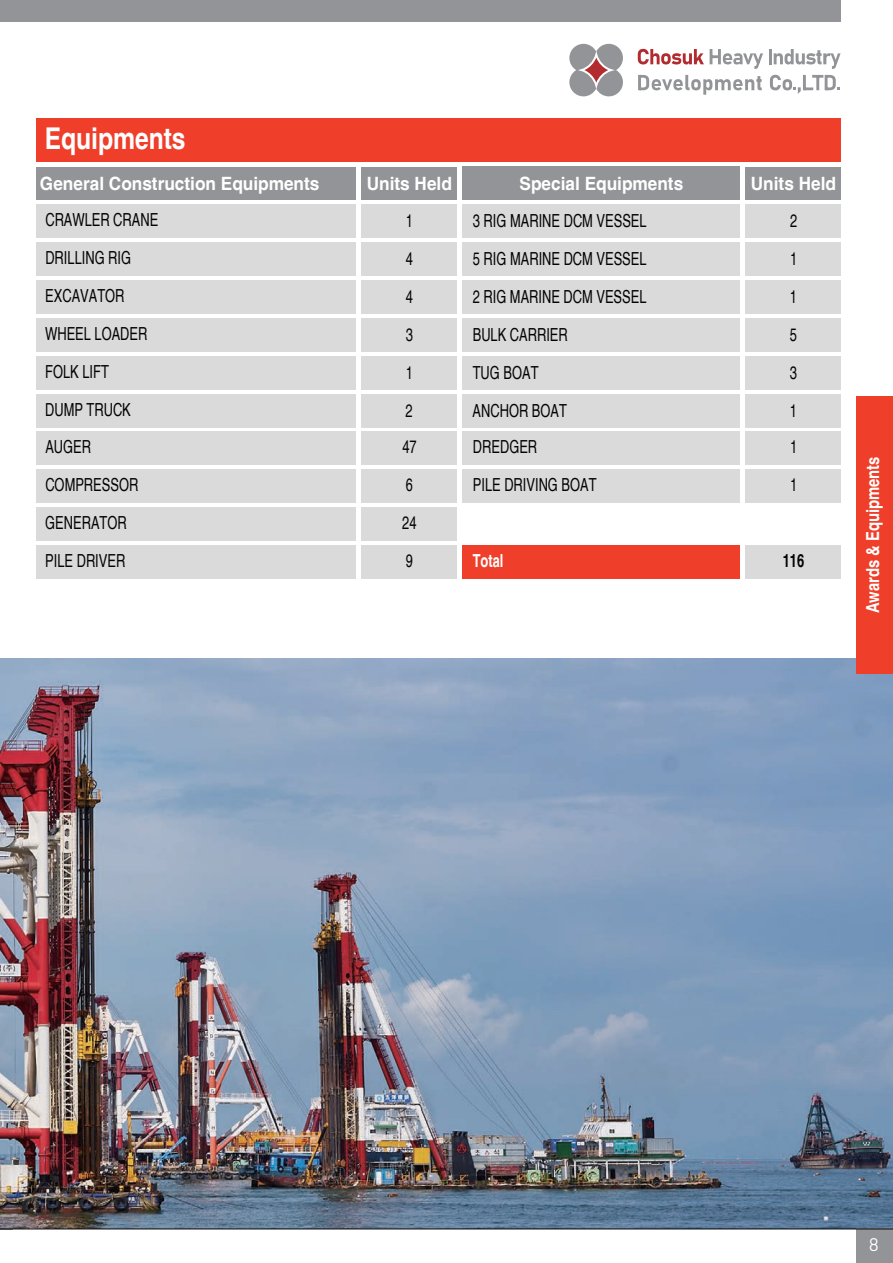
<style>
.page{position:relative;width:893px;height:1263px;background:#fff}
.page>*{position:absolute;margin:0;border:0;box-sizing:border-box;transform-origin:0 0}
.t1{font:700 condensed 30px "Helvetica";color:#fff}
.t2{font:700 condensed 18.3px "Helvetica";color:#fff;scale:1.15 1}
.t3{font:condensed 18px/38.1px "Helvetica";color:#030303;text-align:justify;scale:.87 1}
.t4{font:700 condensed 18px "Helvetica";color:#fff}
.t5{font:700 condensed 18px "Helvetica";color:#fff;scale:.87 1}
.t6{font:700 condensed 18px "Helvetica";color:#030303;scale:.87 1}
.t7{font:18px "Bahnschrift";color:#fff}
</style>
<div class="page">
<img style="left:0;top:659px;width:893px;height:570px">
<div style="left:856px;top:396px;width:37px;height:278px;background:#ef3e29"></div>
<div style="left:856px;top:1229px;width:37px;height:34px;background:#939498"></div>
<div style="left:0;top:0;width:841px;height:22px;background:#939498"></div>
<div style="left:36px;top:119px;width:805px;height:43px;background:#ef3e29"></div>
<div style="left:36px;top:167px;width:320px;height:33px;background:#939498"></div>
<div style="left:361px;top:167px;width:96px;height:33px;background:#939498"></div>
<div style="left:462px;top:167px;width:278px;height:33px;background:#939498"></div>
<div style="left:36px;top:205px;width:320px;height:33px;background:#dadada"></div>
<div style="left:361px;top:205px;width:96px;height:33px;background:#dadada"></div>
<div style="left:462px;top:205px;width:278px;height:33px;background:#dadada"></div>
<div style="left:36px;top:243px;width:320px;height:33px;background:#dadada"></div>
<div style="left:361px;top:243px;width:96px;height:33px;background:#dadada"></div>
<div style="left:462px;top:243px;width:278px;height:33px;background:#dadada"></div>
<div style="left:36px;top:281px;width:320px;height:33px;background:#dadada"></div>
<div style="left:361px;top:281px;width:96px;height:33px;background:#dadada"></div>
<div style="left:462px;top:281px;width:278px;height:33px;background:#dadada"></div>
<div style="left:36px;top:319px;width:320px;height:33px;background:#dadada"></div>
<div style="left:361px;top:319px;width:96px;height:33px;background:#dadada"></div>
<div style="left:462px;top:319px;width:278px;height:33px;background:#dadada"></div>
<div style="left:36px;top:357px;width:320px;height:33px;background:#dadada"></div>
<div style="left:361px;top:357px;width:96px;height:33px;background:#dadada"></div>
<div style="left:462px;top:357px;width:278px;height:33px;background:#dadada"></div>
<div style="left:36px;top:395px;width:320px;height:33px;background:#dadada"></div>
<div style="left:361px;top:395px;width:96px;height:33px;background:#dadada"></div>
<div style="left:462px;top:395px;width:278px;height:33px;background:#dadada"></div>
<div style="left:36px;top:431px;width:320px;height:33px;background:#dadada"></div>
<div style="left:361px;top:431px;width:96px;height:33px;background:#dadada"></div>
<div style="left:462px;top:431px;width:278px;height:33px;background:#dadada"></div>
<div style="left:36px;top:469px;width:320px;height:33px;background:#dadada"></div>
<div style="left:361px;top:469px;width:96px;height:33px;background:#dadada"></div>
<div style="left:462px;top:469px;width:278px;height:33px;background:#dadada"></div>
<div style="left:36px;top:507px;width:320px;height:33px;background:#dadada"></div>
<div style="left:361px;top:507px;width:96px;height:33px;background:#dadada"></div>
<div style="left:36px;top:545px;width:320px;height:33px;background:#dadada"></div>
<div style="left:361px;top:545px;width:96px;height:33px;background:#dadada"></div>
<div style="left:462px;top:545px;width:278px;height:33px;background:#ef3e29"></div>
<div style="left:745px;top:167px;width:96px;height:33px;background:#939498"></div>
<div style="left:745px;top:205px;width:96px;height:33px;background:#dadada"></div>
<div style="left:745px;top:243px;width:96px;height:33px;background:#dadada"></div>
<div style="left:745px;top:281px;width:96px;height:33px;background:#dadada"></div>
<div style="left:745px;top:319px;width:96px;height:33px;background:#dadada"></div>
<div style="left:745px;top:357px;width:96px;height:33px;background:#dadada"></div>
<div style="left:745px;top:395px;width:96px;height:33px;background:#dadada"></div>
<div style="left:745px;top:431px;width:96px;height:33px;background:#dadada"></div>
<div style="left:745px;top:469px;width:96px;height:33px;background:#dadada"></div>
<div style="left:745px;top:545px;width:96px;height:33px;background:#dadada"></div>
<hr style="left:0;top:1229px;width:893px;height:1px;background:#030303">
<svg style="left:638px;top:49px;width:66px;height:15px"></svg>
<svg style="left:710px;top:49px;width:53px;height:20px"></svg>
<hr style="left:769px;top:49px;width:3px;height:15px;background:#939498">
<svg style="left:774px;top:49px;width:67px;height:20px"></svg>
<svg style="left:638px;top:75px;width:124px;height:20px"></svg>
<svg style="left:770px;top:75px;width:70px;height:19px"></svg>
<svg style="left:569px;top:44px;width:54px;height:52px"></svg>
<h1 class="t1" style="left:45px;top:120px;width:142px">Equipments</h1>
<p class="t2" style="left:40px;top:172px;width:244px">General Construction Equipments</p>
<p class="t2" style="left:367px;top:172px;width:76px">Units Held</p>
<p class="t2" style="left:520px;top:172px;width:144px">Special Equipments</p>
<p class="t3" style="left:45px;top:201px;width:131px">CRAWLER CRANE</p>
<p class="t3" style="left:406px;top:201px;width:10px">1</p>
<p class="t3" style="left:473px;top:201px;width:201px">3 RIG MARINE DCM VESSEL</p>
<p class="t3" style="left:45px;top:239px;width:100px">DRILLING RIG</p>
<p class="t3" style="left:406px;top:239px;width:10px">4</p>
<p class="t3" style="left:473px;top:239px;width:201px">5 RIG MARINE DCM VESSEL</p>
<p class="t3" style="left:45px;top:277px;width:93px">EXCAVATOR</p>
<p class="t3" style="left:406px;top:277px;width:10px">4</p>
<p class="t3" style="left:473px;top:277px;width:201px">2 RIG MARINE DCM VESSEL</p>
<p class="t3" style="left:45px;top:315px;width:119px">WHEEL LOADER</p>
<p class="t3" style="left:406px;top:315px;width:10px">3</p>
<p class="t3" style="left:473px;top:315px;width:111px">BULK CARRIER</p>
<p class="t3" style="left:45px;top:353px;width:75px">FOLK LIFT</p>
<p class="t3" style="left:406px;top:353px;width:10px">1</p>
<p class="t3" style="left:473px;top:353px;width:77px">TUG BOAT</p>
<p class="t3" style="left:45px;top:391px;width:100px">DUMP TRUCK</p>
<p class="t3" style="left:406px;top:391px;width:10px">2</p>
<p class="t3" style="left:473px;top:391px;width:110px">ANCHOR BOAT</p>
<p class="t3" style="left:45px;top:427px;width:54px">AUGER</p>
<p class="t3" style="left:402px;top:428px;width:18px">47</p>
<p class="t3" style="left:473px;top:428px;width:75px">DREDGER</p>
<p class="t3" style="left:45px;top:465px;width:108px">COMPRESSOR</p>
<p class="t3" style="left:406px;top:466px;width:10px">6</p>
<p class="t3" style="left:473px;top:466px;width:144px">PILE DRIVING BOAT</p>
<p class="t3" style="left:45px;top:503px;width:95px">GENERATOR</p>
<p class="t3" style="left:402px;top:504px;width:18px">24</p>
<p class="t3" style="left:45px;top:541px;width:94px">PILE DRIVER</p>
<p class="t3" style="left:406px;top:542px;width:10px">9</p>
<p class="t5" style="left:473px;top:550px;width:37px">Total</p>
<p class="t2" style="left:751px;top:172px;width:76px">Units Held</p>
<p class="t3" style="left:790px;top:201px;width:10px">2<br>1<br>1<br>5<br>3<br>1</p>
<p class="t3" style="left:790px;top:428px;width:10px">1<br>1</p>
<p class="t6" style="left:783px;top:550px;width:26px">116</p>
<p class="t4" style="left:862px;top:613px;width:158px;rotate:-90deg">Awards &amp; Equipments</p>
<p class="t7" style="left:869px;top:1231px;width:12px">8</p>
</div>
